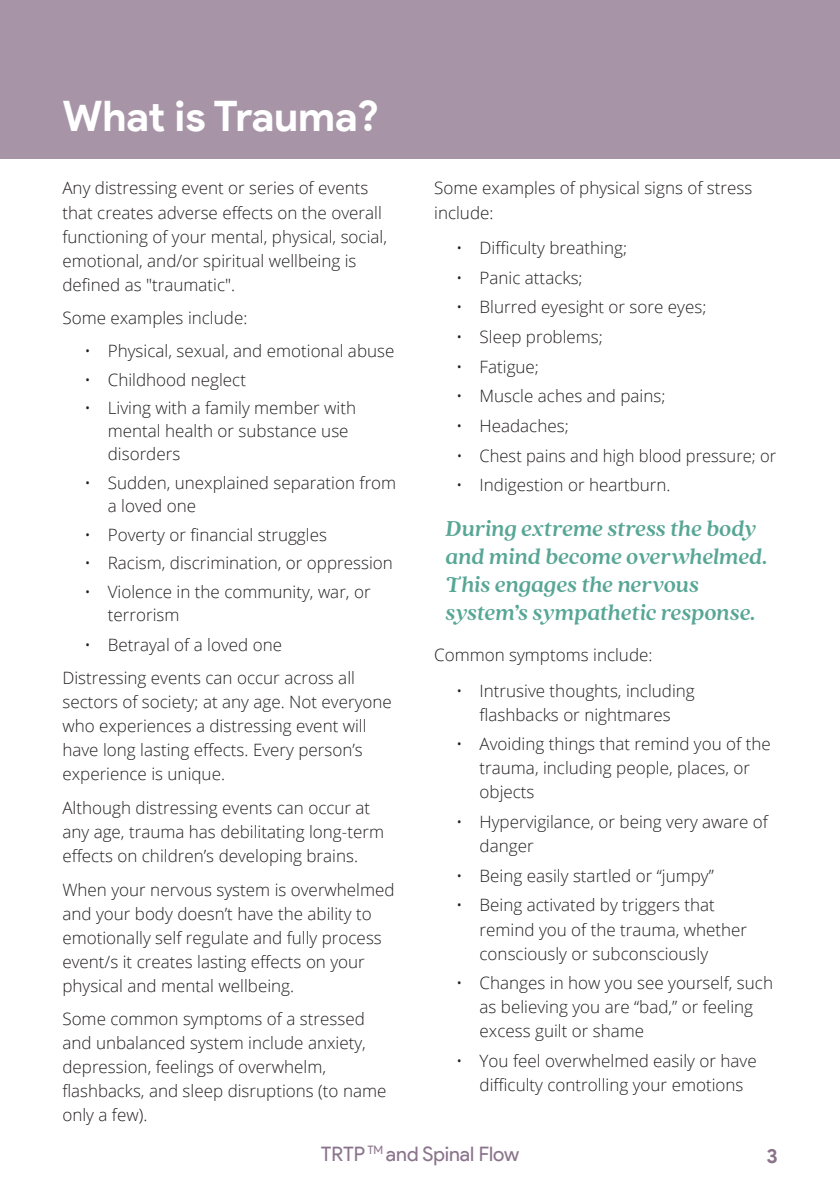
<style>
.page{position:relative;width:840px;height:1191px;background:#fff}
.page>*{position:absolute;margin:0;border:0;box-sizing:border-box;transform-origin:0 0}
.t1{font:700 42px "Product Sans";letter-spacing:-.005em;color:#fff}
.t2{font:italic 700 24px/28px "Quincy CF";letter-spacing:-.01em;color:#58a696}
.t3{font:20px "Product Sans";color:#8a748c}
.t4{font:700 20px "Product Sans";color:#8a748c}
.t5{font:300 17px/24px "Open Sans";color:#231f20}
</style>
<div class="page">
<div style="left:0;top:0;width:839px;height:159px;background:#a795a7"></div>
<h1 class="t1" style="left:62px;top:91px;width:318px">What is Trauma?</h1>
<p class="t5" style="left:62px;top:176px;width:326px">Any distressing event or series of events that creates adverse effects on the overall functioning of your mental, physical, social, emotional, and/or spiritual wellbeing is defined as "traumatic".</p>
<p class="t5" style="left:62px;top:305px;width:186px">Some examples include:</p>
<p class="t5" style="left:84px;top:338px;width:311px">• Physical, sexual, and emotional abuse</p>
<p class="t5" style="left:84px;top:367px;width:163px">• Childhood neglect</p>
<p class="t5" style="left:108px;top:396px;width:249px;line-height:23px;text-indent:-23px">• Living with a family member with mental health or substance use disorders</p>
<p class="t5" style="left:108px;top:471px;width:290px;line-height:23px;text-indent:-23px">• Sudden, unexplained separation from a loved one</p>
<p class="t5" style="left:84px;top:522px;width:244px">• Poverty or financial struggles</p>
<p class="t5" style="left:84px;top:550px;width:310px">• Racism, discrimination, or oppression</p>
<p class="t5" style="left:108px;top:580px;width:264px;line-height:23px;text-indent:-23px">• Violence in the community, war, or terrorism</p>
<p class="t5" style="left:62px;top:627px;width:294px;line-height:33.6px;text-indent:22px">• Betrayal of a loved one<br>Distressing events can occur across all</p>
<p class="t5" style="left:62px;top:689px;width:331px">sectors of society; at any age. Not everyone who experiences a distressing event will have long lasting effects. Every person’s experience is unique.</p>
<p class="t5" style="left:62px;top:795px;width:323px">Although distressing events can occur at any age, trauma has debilitating long-term effects on children’s developing brains.</p>
<p class="t5" style="left:62px;top:877px;width:333px">When your nervous system is overwhelmed and your body doesn’t have the ability to emotionally self regulate and fully process event/s it creates lasting effects on your physical and mental wellbeing.</p>
<p class="t5" style="left:62px;top:1006px;width:325px">Some common symptoms of a stressed and unbalanced system include anxiety, depression, feelings of overwhelm, flashbacks, and sleep disruptions (to name only a few).</p>
<p class="t5" style="left:434px;top:176px;width:319px">Some examples of physical signs of stress include:</p>
<p class="t5" style="left:456px;top:235px;width:172px">• Difficulty breathing;</p>
<p class="t5" style="left:456px;top:265px;width:128px">• Panic attacks;</p>
<p class="t5" style="left:456px;top:294px;width:251px">• Blurred eyesight or sore eyes;</p>
<p class="t5" style="left:456px;top:324px;width:148px">• Sleep problems;</p>
<p class="t5" style="left:456px;top:354px;width:84px">• Fatigue;</p>
<p class="t5" style="left:456px;top:383px;width:211px">• Muscle aches and pains;</p>
<p class="t5" style="left:456px;top:413px;width:114px">• Headaches;</p>
<p class="t5" style="left:456px;top:443px;width:321px">• Chest pains and high blood pressure; or</p>
<p class="t5" style="left:456px;top:472px;width:216px">• Indigestion or heartburn.</p>
<h2 class="t2" style="left:445px;top:514px;width:323px">During extreme stress the body and mind become overwhelmed.<br>This engages the nervous system’s sympathetic response.</h2>
<p class="t5" style="left:434px;top:643px;width:220px">Common symptoms include:</p>
<p class="t5" style="left:456px;top:678px;width:240px;text-align:center">• Intrusive thoughts, including flashbacks or nightmares</p>
<p class="t5" style="left:479px;top:732px;width:292px;text-indent:-23px">• Avoiding things that remind you of the trauma, including people, places, or objects</p>
<p class="t5" style="left:479px;top:809px;width:290px;text-indent:-23px">• Hypervigilance, or being very aware of danger</p>
<p class="t5" style="left:456px;top:863px;width:259px">• Being easily startled or “jumpy”</p>
<p class="t5" style="left:479px;top:893px;width:269px;text-indent:-23px">• Being activated by triggers that remind you of the trauma, whether consciously or subconsciously</p>
<p class="t5" style="left:479px;top:970px;width:295px;text-indent:-23px">• Changes in how you see yourself, such as believing you are “bad,” or feeling excess guilt or shame</p>
<p class="t5" style="left:479px;top:1048px;width:278px;text-indent:-23px">• You feel overwhelmed easily or have difficulty controlling your emotions</p>
<p class="t3" style="left:320px;top:1142px;width:200px">TRTP <sup>TM</sup> and Spinal Flow</p>
<p class="t4" style="left:765px;top:1143px;width:13px">3</p>
</div>
